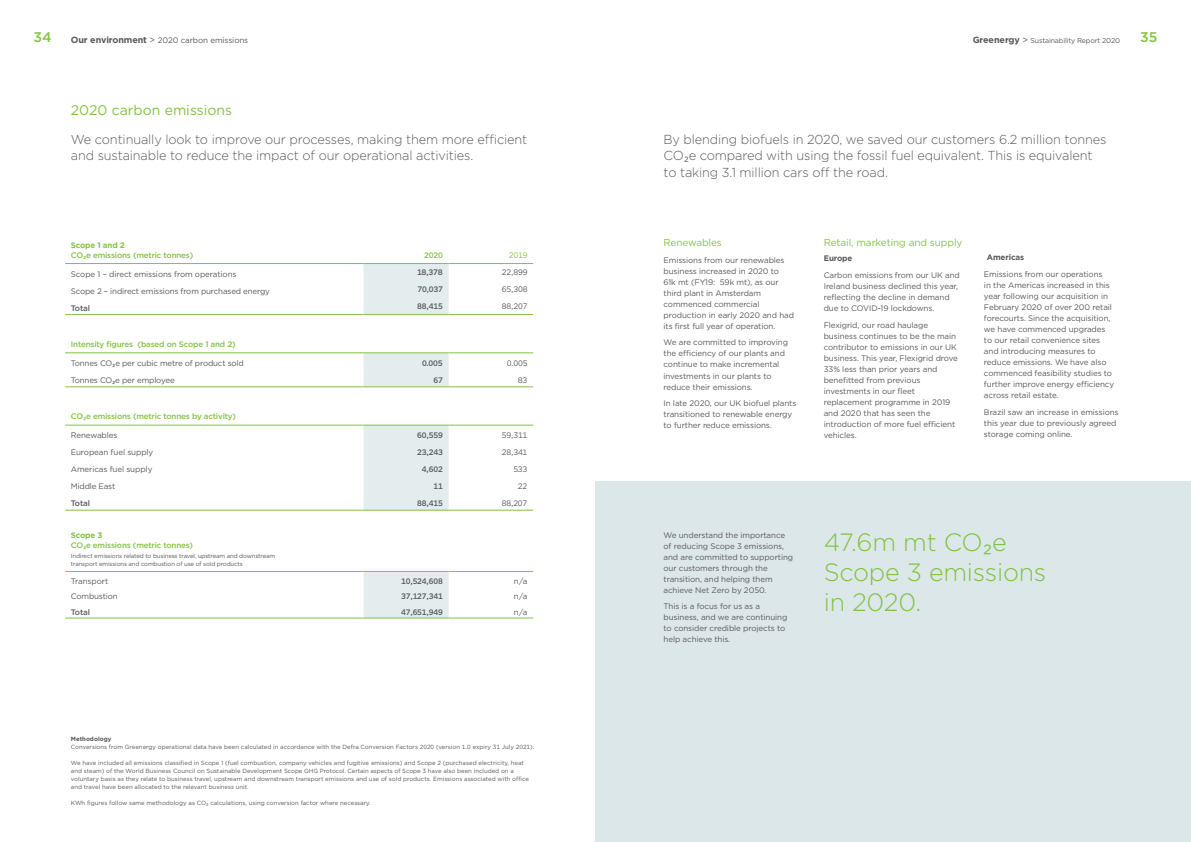
<style>
.page{position:relative;width:1191px;height:842px;background:#fff}
.page>*{position:absolute;margin:0;border:0;box-sizing:border-box;transform-origin:0 0}
.t1{font:300 25px/30px "Gotham";letter-spacing:-.01em;color:#82c341}
.t2{font:14px "Gotham";color:#82c341}
.t3{font:500 14px "Gotham";color:#82c341}
.t4{font:300 13px/16.8px "Gotham";letter-spacing:-.01em;color:#58595b}
.t5{font:10px "Gotham";letter-spacing:-.01em;color:#82c341}
.t6{font:8px/11px "Gotham";letter-spacing:-.01em;color:#58595b}
.t7{font:500 8px/10px "Gotham";letter-spacing:-.02em;color:#82c341}
.t8{font:500 8px "Gotham";letter-spacing:-.02em;color:#58595b}
.t9{font:700 8px "Gotham";letter-spacing:-.01em;color:#58595b}
.t10{font:8px "Gotham";color:#82c341}
.t11{font:7px "Gotham";letter-spacing:-.02em;color:#58595b}
.t12{font:6px/8px "Gotham";color:#58595b}
.t13{font:6px/8px "Gotham";letter-spacing:-.02em;color:#58595b}
.t14{font:700 6px "Gotham";color:#58595b}
.s1{font-weight:700;font-size:9px}
.s2{font-size:9px}
.s3{font-weight:700}
.s4{font-weight:500}
.s5{font-weight:400}
</style>
<div class="page">
<div style="left:595px;top:481px;width:596px;height:361px;background:#dce7ea"></div>
<svg style="left:363px;top:264px;width:85px;height:354px"></svg>
<hr style="left:65px;top:425px;width:298px;height:1px;background:#82c341">
<hr style="left:363px;top:425px;width:85px;height:1px;background:#82c341">
<hr style="left:448px;top:425px;width:85px;height:1px;background:#82c341">
<hr style="left:65px;top:314px;width:298px;height:1px;background:#82c341">
<hr style="left:363px;top:314px;width:85px;height:1px;background:#82c341">
<hr style="left:448px;top:314px;width:85px;height:1px;background:#82c341">
<hr style="left:65px;top:263px;width:298px;height:1px;background:#82c341">
<hr style="left:363px;top:263px;width:85px;height:1px;background:#82c341">
<hr style="left:448px;top:263px;width:85px;height:1px;background:#82c341">
<hr style="left:65px;top:353px;width:298px;height:1px;background:#82c341">
<hr style="left:363px;top:353px;width:85px;height:1px;background:#82c341">
<hr style="left:448px;top:353px;width:85px;height:1px;background:#82c341">
<hr style="left:65px;top:510px;width:298px;height:1px;background:#82c341">
<hr style="left:363px;top:510px;width:85px;height:1px;background:#82c341">
<hr style="left:448px;top:510px;width:85px;height:1px;background:#82c341">
<hr style="left:65px;top:387px;width:298px;height:1px;background:#82c341">
<hr style="left:363px;top:387px;width:85px;height:1px;background:#82c341">
<hr style="left:448px;top:387px;width:85px;height:1px;background:#82c341">
<hr style="left:65px;top:571px;width:298px;height:1px;background:#82c341">
<hr style="left:363px;top:571px;width:85px;height:1px;background:#82c341">
<hr style="left:448px;top:571px;width:85px;height:1px;background:#82c341">
<hr style="left:65px;top:618px;width:298px;height:1px;background:#82c341">
<hr style="left:363px;top:618px;width:85px;height:1px;background:#82c341">
<hr style="left:448px;top:618px;width:85px;height:1px;background:#82c341">
<h2 class="t3" style="left:33px;top:28px;width:20px">34</h2>
<p class="t11" style="left:972px;top:36px;width:149px"><span class="s1">Greenergy</span> <span class="s2">&gt;</span> Sustainability Report 2020</p>
<h2 class="t3" style="left:1140px;top:28px;width:19px">35</h2>
<p class="t6" style="left:71px;top:34px;width:179px"><span class="s1">Our environment</span> <span class="s2">&gt;</span> 2020 carbon emissions</p>
<h2 class="t2" style="left:71px;top:101px;width:163px">2020 carbon emissions</h2>
<h3 class="t4" style="left:71px;top:130px;width:458px">We continually look to improve our processes, making them more efficient and sustainable to reduce the impact of our operational activities.</h3>
<p class="t7" style="left:71px;top:240px;width:124px"><span class="s3">Scope 1 and 2<br></span>CO<span class="s3">₂</span>e emissions (metric tonnes)</p>
<p class="t7" style="left:424px;top:250px;width:20px">2020</p>
<p class="t10" style="left:509px;top:250px;width:20px">2019</p>
<p class="t6" style="left:71px;top:268px;width:167px">Scope 1 – direct emissions from operations</p>
<p class="t8" style="left:417px;top:267px;width:27px">18,378</p>
<p class="t6" style="left:502px;top:267px;width:27px">22,899</p>
<p class="t6" style="left:71px;top:285px;width:201px">Scope 2 – indirect emissions from purchased energy</p>
<p class="t8" style="left:417px;top:284px;width:27px">70,037</p>
<p class="t6" style="left:502px;top:284px;width:27px">65,308</p>
<p class="t8" style="left:71px;top:303px;width:21px">Total</p>
<p class="t8" style="left:417px;top:301px;width:27px">88,415</p>
<p class="t6" style="left:502px;top:301px;width:27px">88,207</p>
<p class="t7" style="left:71px;top:339px;width:166px">Intensity figures (based on Scope 1 and 2)</p>
<p class="t6" style="left:71px;top:357px;width:174px">Tonnes CO<span class="s4">₂</span>e per cubic metre of product sold</p>
<p class="t8" style="left:422px;top:358px;width:22px">0.005</p>
<p class="t6" style="left:507px;top:357px;width:22px">0.005</p>
<p class="t6" style="left:71px;top:374px;width:105px">Tonnes CO<span class="s4">₂</span>e per employee</p>
<p class="t8" style="left:433px;top:375px;width:11px">67</p>
<p class="t6" style="left:518px;top:374px;width:11px">83</p>
<p class="t7" style="left:71px;top:411px;width:167px">CO<span class="s3">₂</span>e emissions (metric tonnes by activity)</p>
<p class="t6" style="left:71px;top:430px;width:48px">Renewables</p>
<p class="t8" style="left:417px;top:430px;width:27px">60,559</p>
<p class="t6" style="left:502px;top:430px;width:27px">59,311</p>
<p class="t6" style="left:71px;top:447px;width:84px">European fuel supply</p>
<p class="t8" style="left:417px;top:447px;width:27px">23,243</p>
<p class="t6" style="left:502px;top:447px;width:27px">28,341</p>
<p class="t6" style="left:71px;top:464px;width:83px">Americas fuel supply</p>
<p class="t8" style="left:422px;top:464px;width:22px">4,602</p>
<p class="t6" style="left:513px;top:464px;width:16px">533</p>
<p class="t6" style="left:71px;top:481px;width:46px">Middle East</p>
<p class="t8" style="left:433px;top:481px;width:11px">11</p>
<p class="t6" style="left:518px;top:481px;width:11px">22</p>
<p class="t8" style="left:71px;top:498px;width:21px">Total</p>
<p class="t8" style="left:417px;top:498px;width:27px">88,415</p>
<p class="t6" style="left:502px;top:498px;width:27px">88,207</p>
<p class="t7" style="left:71px;top:530px;width:124px"><span class="s3">Scope 3<br></span>CO<span class="s3">₂</span>e emissions (metric tonnes)</p>
<p class="t13" style="left:71px;top:551px;width:206px">Indirect emissions related to business travel, upstream and downstream transport emissions and combustion of use of sold products</p>
<p class="t6" style="left:71px;top:575px;width:39px">Transport</p>
<p class="t8" style="left:401px;top:575px;width:43px">10,524,608</p>
<p class="t6" style="left:514px;top:575px;width:15px">n/a</p>
<p class="t6" style="left:71px;top:590px;width:48px">Combustion</p>
<p class="t8" style="left:401px;top:591px;width:43px">37,127,341</p>
<p class="t6" style="left:514px;top:590px;width:15px">n/a</p>
<p class="t8" style="left:71px;top:606px;width:21px">Total</p>
<p class="t8" style="left:401px;top:606px;width:43px">47,651,949</p>
<p class="t6" style="left:514px;top:606px;width:15px">n/a</p>
<p class="t14" style="left:71px;top:735px;width:42px">Methodology</p>
<p class="t12" style="left:71px;top:743px;width:465px">Conversions from Greenergy operational data have been calculated in accordance with the Defra Conversion Factors 2020 (version 1.0 expiry 31 July 2021).</p>
<p class="t12" style="left:71px;top:759px;width:460px">We have included all emissions classified in Scope 1 (fuel combustion, company vehicles and fugitive emissions) and Scope 2 (purchased electricity, heat and steam) of the World Business Council on Sustainable Development Scope GHG Protocol. Certain aspects of Scope 3 have also been included on a voluntary basis as they relate to business travel, upstream and downstream transport emissions and use of sold products. Emissions associated with office and travel have been allocated to the relevant business unit.</p>
<p class="t12" style="left:71px;top:799px;width:301px">KWh figures follow same methodology as CO<span class="s4">₂</span> calculations, using conversion factor where necessary.</p>
<h3 class="t4" style="left:663px;top:130px;width:444px">By blending biofuels in 2020, we saved our customers 6.2 million tonnes<br>CO<span class="s5">₂</span>e compared with using the fossil fuel equivalent. This is equivalent to taking 3.1 million cars off the road.</h3>
<p class="t5" style="left:663px;top:236px;width:60px">Renewables</p>
<p class="t6" style="left:663px;top:254px;width:132px">Emissions from our renewables business increased in 2020 to<br>61k mt (FY19: 59k mt), as our third plant in Amsterdam commenced commercial production in early 2020 and had its first full year of operation.</p>
<p class="t6" style="left:663px;top:337px;width:126px">We are committed to improving the efficiency of our plants and continue to make incremental investments in our plants to reduce their emissions.</p>
<p class="t6" style="left:663px;top:398px;width:134px">In late 2020, our UK biofuel plants transitioned to renewable energy to further reduce emissions.</p>
<p class="t5" style="left:823px;top:236px;width:140px">Retail, marketing and supply</p>
<p class="t9" style="left:823px;top:253px;width:30px">Europe</p>
<p class="t6" style="left:823px;top:269px;width:138px">Carbon emissions from our UK and<br>Ireland business declined this year, reflecting the decline in demand due to COVID-19 lockdowns.</p>
<p class="t6" style="left:823px;top:319px;width:136px">Flexigrid, our road haulage business continues to be the main contributor to emissions in our UK business. This year, Flexigrid drove<br>33% less than prior years and benefitted from previous investments in our fleet replacement programme in 2019 and 2020 that has seen the introduction of more fuel efficient vehicles.</p>
<p class="t9" style="left:987px;top:252px;width:39px">Americas</p>
<p class="t6" style="left:984px;top:268px;width:132px">Emissions from our operations<br>in the Americas increased in this year following our acquisition in<br>February 2020 of over 200 retail forecourts. Since the acquisition, we have commenced upgrades to our retail convenience sites and introducing measures to reduce emissions. We have also commenced feasibility studies to further improve energy efficiency across retail estate.</p>
<p class="t6" style="left:984px;top:406px;width:136px">Brazil saw an increase in emissions this year due to previously agreed storage coming online.</p>
<p class="t6" style="left:663px;top:529px;width:131px">We understand the importance of reducing Scope 3 emissions, and are committed to supporting our customers through the transition, and helping them achieve Net Zero by 2050.</p>
<p class="t6" style="left:663px;top:601px;width:125px">This is a focus for us as a business, and we are continuing to consider credible projects to help achieve this.</p>
<h1 class="t1" style="left:823px;top:527px;width:224px">47.6m mt CO<span class="s5">₂</span>e<br>Scope 3 emissions in 2020.</h1>
</div>
